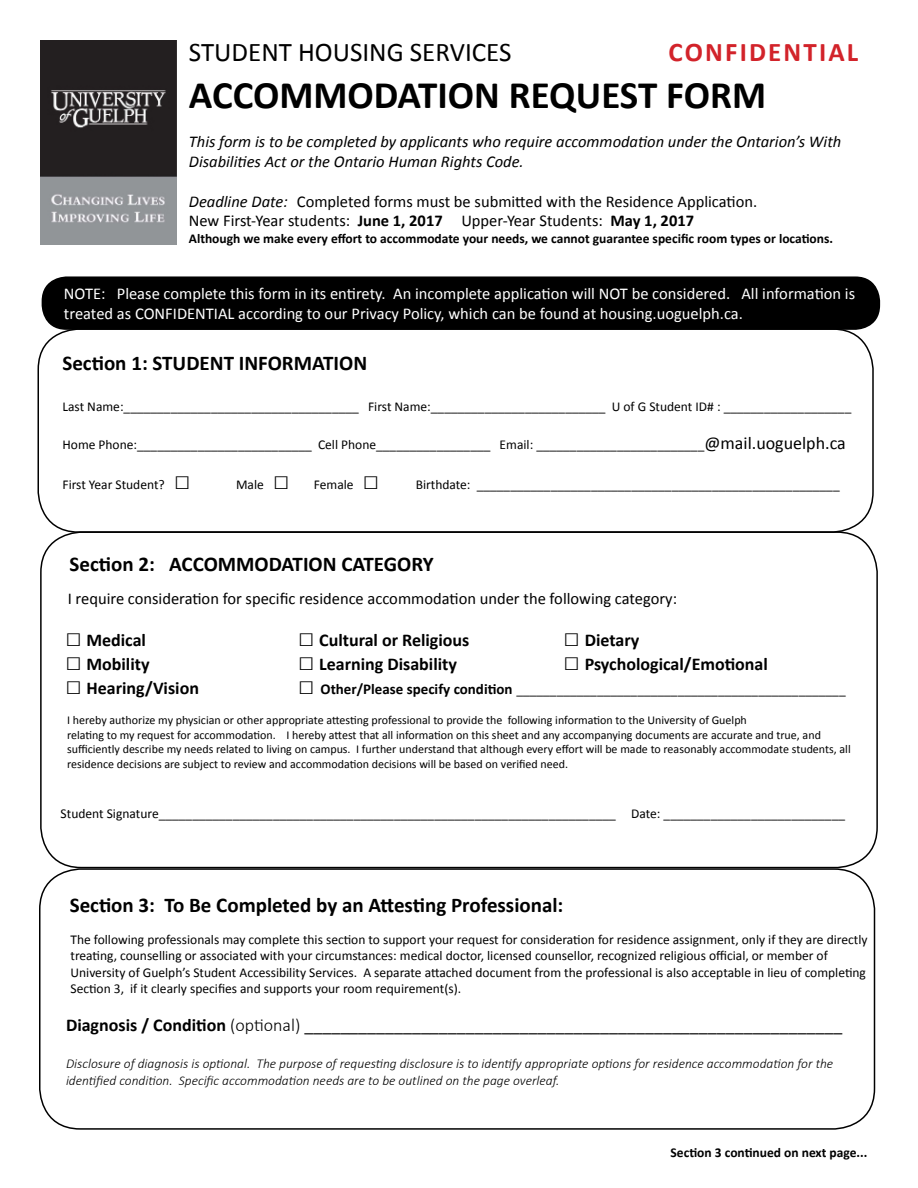
<style>
.page{position:relative;width:918px;height:1188px;background:#fff}
.page>*{position:absolute;margin:0;border:0;box-sizing:border-box;transform-origin:0 0}
.t1{font:700 39px "Calibri";color:#000}
.t2{font:27px "Calibri";color:#000}
.t3{font:700 27px "Calibri";letter-spacing:.08em;color:#d2232a}
.t4{font:700 21px "Calibri";color:#000}
.t5{font:700 18px "Calibri";color:#000}
.t6{font:18px "Calibri";color:#000}
.t7{font:16.5px/19.8px "Calibri";color:#000}
.t8{font:16.5px/19.8px "Calibri";color:#fff}
.t9{font:italic 16.5px/19.8px "Calibri";color:#000}
.t10{font:13.5px/16.2px "Calibri";color:#000}
.t11{font:italic 300 13.5px/16.2px "Calibri";color:#000}
.t12{font:700 13.5px "Calibri";color:#000}
.t13{font:12px/14.4px "Calibri";color:#000}
.s1{font-style:italic}
.s2{font-weight:700}
.s3{font-size:18px}
.s4{font-weight:700;font-size:27px}
.s5{font-size:27px}
.s6{font-weight:700;font-size:15px}
.s7{font-weight:300}
</style>
<div class="page">
<img style="left:40px;top:40px;width:136px;height:205px">
<div style="left:38px;top:328px;width:836px;height:205px;border:2px solid #000;border-radius:40px"></div>
<div style="left:42px;top:277px;width:837px;height:52px;background:#000;border-radius:24px"></div>
<div style="left:42px;top:276px;width:838px;height:54px;border:2px solid #000;border-radius:24px"></div>
<div style="left:39px;top:868px;width:836px;height:262px;border:2px solid #000;border-radius:40px"></div>
<h2 class="t2" style="left:189px;top:35px;width:324px">STUDENT HOUSING SERVICES</h2>
<h2 class="t3" style="left:669px;top:35px;width:191px">CONFIDENTIAL</h2>
<h1 class="t1" style="left:189px;top:70px;width:579px">ACCOMMODATION REQUEST FORM</h1>
<p class="t9" style="left:189px;top:131px;width:654px">This form is to be completed by applicants who require accommodation under the Ontarion’s With<br>Disabilities Act or the Ontario Human Rights Code.</p>
<p class="t7" style="left:189px;top:191px;width:570px"><span class="s1">Deadline Date:</span> Completed forms must be submitted with the Residence Application.<br>New First-Year students: <span class="s2">June 1, 2017</span> Upper-Year Students: <span class="s2">May 1, 2017</span></p>
<p class="t12" style="left:189px;top:229px;width:646px">Although we make every effort to accommodate your needs, we cannot guarantee specific room types or locations.</p>
<p class="t8" style="left:64px;top:284px;width:793px">NOTE: Please complete this form in its entirety. An incomplete application will NOT be considered. All information is treated as CONFIDENTIAL according to our Privacy Policy, which can be found at housing.uoguelph.ca.</p>
<h3 class="t4" style="left:62px;top:350px;width:306px">Section 1: STUDENT INFORMATION</h3>
<p class="t10" style="left:62px;top:399px;width:790px">Last Name:___________________________________ First Name:__________________________ U of G Student ID# : ___________________</p>
<p class="t10" style="left:62px;top:437px;width:785px">Home Phone:__________________________ Cell Phone_________________ Email: _________________________<span class="s3">@mail.uoguelph.ca</span></p>
<p class="t10" style="left:62px;top:477px;width:129px">First Year Student? <span class="s4">□</span></p>
<p class="t10" style="left:236px;top:477px;width:55px">Male <span class="s4">□</span></p>
<p class="t10" style="left:314px;top:477px;width:67px">Female <span class="s4">□</span></p>
<p class="t10" style="left:416px;top:477px;width:426px">Birthdate: ______________________________________________________</p>
<h3 class="t4" style="left:70px;top:551px;width:366px">Section 2: ACCOMMODATION CATEGORY</h3>
<p class="t7" style="left:68px;top:589px;width:611px">I require consideration for specific residence accommodation under the following category:</p>
<h3 class="t5" style="left:65px;top:628px;width:82px"><span class="s5">□</span> Medical</h3>
<h3 class="t5" style="left:298px;top:628px;width:173px"><span class="s5">□</span> Cultural or Religious</h3>
<h3 class="t5" style="left:564px;top:628px;width:77px"><span class="s5">□</span> Dietary</h3>
<h3 class="t5" style="left:65px;top:652px;width:86px"><span class="s5">□</span> Mobility</h3>
<h3 class="t5" style="left:298px;top:652px;width:160px"><span class="s5">□</span> Learning Disability</h3>
<h3 class="t5" style="left:564px;top:652px;width:206px"><span class="s5">□</span> Psychological/Emotional</h3>
<h3 class="t5" style="left:65px;top:676px;width:135px"><span class="s5">□</span> Hearing/Vision</h3>
<p class="t10" style="left:298px;top:681px;width:549px"><span class="s4">□</span> <span class="s6">Other/Please specify condition</span> _________________________________________________</p>
<p class="t13" style="left:67px;top:713px;width:785px">I hereby authorize my physician or other appropriate attesting professional to provide the following information to the University of Guelph<br>relating to my request for accommodation. I hereby attest that all information on this sheet and any accompanying documents are accurate and true, and sufficiently describe my needs related to living on campus. I further understand that although every effort will be made to reasonably accommodate students, all residence decisions are subject to review and accommodation decisions will be based on verified need.</p>
<p class="t10" style="left:61px;top:806px;width:786px">Student Signature____________________________________________________________________ Date: ___________________________</p>
<h3 class="t4" style="left:70px;top:891px;width:495px">Section 3: To Be Completed by an Attesting Professional:</h3>
<p class="t10" style="left:70px;top:932px;width:799px">The following professionals may complete this section to support your request for consideration for residence assignment, only if they are directly treating, counselling or associated with your circumstances: medical doctor, licensed counsellor, recognized religious official, or member of University of Guelph’s Student Accessibility Services. A separate attached document from the professional is also acceptable in lieu of completing Section 3, if it clearly specifies and supports your room requirement(s).</p>
<h3 class="t6" style="left:66px;top:1013px;width:778px"><span class="s2">Diagnosis / Condition</span> <span class="s7">(optional)</span> ____________________________________________________________</h3>
<p class="t11" style="left:66px;top:1056px;width:769px">Disclosure of diagnosis is optional. The purpose of requesting disclosure is to identify appropriate options for residence accommodation for the identified condition. Specific accommodation needs are to be outlined on the page overleaf.</p>
<p class="t12" style="left:671px;top:1144px;width:198px">Section 3 continued on next page...</p>
</div>
